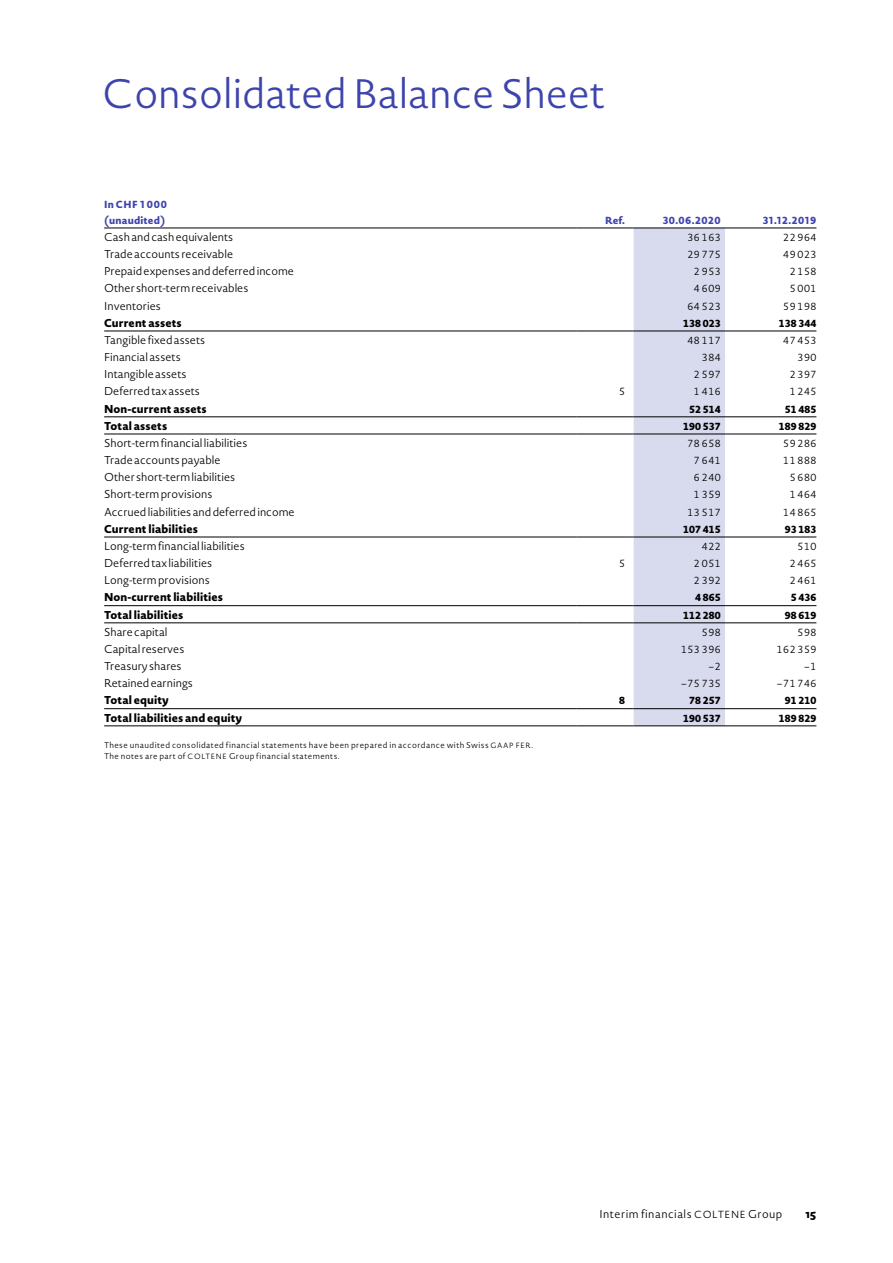
<style>
.page{position:relative;width:893px;height:1263px;background:#fff}
.page>*{position:absolute;margin:0;border:0;box-sizing:border-box;transform-origin:0 0}
.t1{font:300 40.5px "Novel Sans Pro";color:#3d44ac}
.t2{font:300 11.25px "Novel Sans Pro";color:#000}
.t3{font:800 11.25px "Novel Sans Pro";letter-spacing:.01em;color:#000}
.t4{font:300 11.25px "Novel Sans Pro";letter-spacing:.04em;color:#000}
.t5{font:300 10.2px "Novel Sans Pro";letter-spacing:.05em;color:#000}
.t6{font:800 10.2px "Novel Sans Pro";letter-spacing:.02em;color:#000}
.t7{font:800 10.2px/16px "Novel Sans Pro";letter-spacing:.02em;color:#3d44ac}
.t8{font:300 8.25px/10.5px "Novel Sans Pro";letter-spacing:.05em;color:#000}
.s1{font-size:7.5px}
.s2{font-size:10.2px}
</style>
<div class="page">
<div style="left:634px;top:229px;width:91px;height:497px;background:#d8daee"></div>
<hr style="left:104px;top:228px;width:472px;height:1px;background:#000">
<hr style="left:576px;top:228px;width:49px;height:1px;background:#000">
<hr style="left:634px;top:228px;width:91px;height:1px;background:#000">
<hr style="left:725px;top:228px;width:91px;height:1px;background:#000">
<hr style="left:104px;top:331px;width:472px;height:1px;background:#000">
<hr style="left:576px;top:331px;width:49px;height:1px;background:#000">
<hr style="left:634px;top:331px;width:91px;height:1px;background:#000">
<hr style="left:725px;top:331px;width:91px;height:1px;background:#000">
<hr style="left:104px;top:417px;width:472px;height:1px;background:#000">
<hr style="left:576px;top:417px;width:49px;height:1px;background:#000">
<hr style="left:634px;top:417px;width:91px;height:1px;background:#000">
<hr style="left:725px;top:417px;width:91px;height:1px;background:#000">
<hr style="left:104px;top:434px;width:472px;height:1px;background:#000">
<hr style="left:576px;top:434px;width:49px;height:1px;background:#000">
<hr style="left:634px;top:434px;width:91px;height:1px;background:#000">
<hr style="left:725px;top:434px;width:91px;height:1px;background:#000">
<hr style="left:104px;top:537px;width:472px;height:1px;background:#000">
<hr style="left:576px;top:537px;width:49px;height:1px;background:#000">
<hr style="left:634px;top:537px;width:91px;height:1px;background:#000">
<hr style="left:725px;top:537px;width:91px;height:1px;background:#000">
<hr style="left:104px;top:605px;width:472px;height:1px;background:#000">
<hr style="left:576px;top:605px;width:49px;height:1px;background:#000">
<hr style="left:634px;top:605px;width:91px;height:1px;background:#000">
<hr style="left:725px;top:605px;width:91px;height:1px;background:#000">
<hr style="left:104px;top:623px;width:472px;height:1px;background:#000">
<hr style="left:576px;top:623px;width:49px;height:1px;background:#000">
<hr style="left:634px;top:623px;width:91px;height:1px;background:#000">
<hr style="left:725px;top:623px;width:91px;height:1px;background:#000">
<hr style="left:104px;top:708px;width:472px;height:1px;background:#000">
<hr style="left:576px;top:708px;width:49px;height:1px;background:#000">
<hr style="left:634px;top:708px;width:91px;height:1px;background:#000">
<hr style="left:725px;top:708px;width:91px;height:1px;background:#000">
<hr style="left:104px;top:726px;width:472px;height:1px;background:#000">
<hr style="left:576px;top:726px;width:49px;height:1px;background:#000">
<hr style="left:634px;top:726px;width:91px;height:1px;background:#000">
<hr style="left:725px;top:726px;width:91px;height:1px;background:#000">
<h1 class="t1" style="left:102px;top:65px;width:504px">Consolidated Balance Sheet</h1>
<p class="t7" style="left:104px;top:196px;width:64px">In CHF 1 000 (unaudited)</p>
<p class="t7" style="left:605px;top:212px;width:21px">Ref.</p>
<p class="t7" style="left:663px;top:212px;width:60px">30.06.2020</p>
<p class="t7" style="left:763px;top:212px;width:55px">31.12.2019</p>
<p class="t2" style="left:104px;top:229px;width:131px">Cash and cash equivalents</p>
<p class="t5" style="left:687px;top:230px;width:35px">36 163</p>
<p class="t5" style="left:783px;top:230px;width:35px">22 964</p>
<p class="t2" style="left:104px;top:246px;width:131px">Trade accounts receivable</p>
<p class="t5" style="left:687px;top:247px;width:35px">29 775</p>
<p class="t5" style="left:783px;top:247px;width:35px">49 023</p>
<p class="t2" style="left:104px;top:263px;width:191px">Prepaid expenses and deferred income</p>
<p class="t5" style="left:694px;top:264px;width:28px">2 953</p>
<p class="t5" style="left:790px;top:264px;width:28px">2 158</p>
<p class="t2" style="left:104px;top:280px;width:146px">Other short-term receivables</p>
<p class="t5" style="left:694px;top:281px;width:28px">4 609</p>
<p class="t5" style="left:790px;top:281px;width:28px">5 001</p>
<p class="t2" style="left:104px;top:298px;width:58px">Inventories</p>
<p class="t5" style="left:687px;top:299px;width:35px">64 523</p>
<p class="t5" style="left:783px;top:299px;width:35px">59 198</p>
<p class="t3" style="left:104px;top:314px;width:79px">Current assets</p>
<p class="t6" style="left:683px;top:315px;width:39px">138 023</p>
<p class="t6" style="left:779px;top:315px;width:39px">138 344</p>
<p class="t2" style="left:104px;top:332px;width:103px">Tangible fixed assets</p>
<p class="t5" style="left:687px;top:333px;width:35px">48 117</p>
<p class="t5" style="left:783px;top:333px;width:35px">47 453</p>
<p class="t2" style="left:104px;top:349px;width:78px">Financial assets</p>
<p class="t5" style="left:702px;top:350px;width:20px">384</p>
<p class="t5" style="left:797px;top:350px;width:20px">390</p>
<p class="t2" style="left:104px;top:366px;width:84px">Intangible assets</p>
<p class="t5" style="left:694px;top:367px;width:28px">2 597</p>
<p class="t5" style="left:790px;top:367px;width:28px">2 397</p>
<p class="t2" style="left:104px;top:383px;width:97px">Deferred tax assets</p>
<p class="t5" style="left:619px;top:384px;width:7px">5</p>
<p class="t5" style="left:694px;top:384px;width:28px">1 416</p>
<p class="t5" style="left:790px;top:384px;width:28px">1 245</p>
<p class="t3" style="left:104px;top:400px;width:104px">Non-current assets</p>
<p class="t6" style="left:689px;top:401px;width:33px">52 514</p>
<p class="t6" style="left:785px;top:401px;width:33px">51 485</p>
<p class="t3" style="left:104px;top:417px;width:65px">Total assets</p>
<p class="t6" style="left:683px;top:418px;width:39px">190 537</p>
<p class="t6" style="left:779px;top:418px;width:39px">189 829</p>
<p class="t2" style="left:104px;top:435px;width:145px">Short-term financial liabilities</p>
<p class="t5" style="left:687px;top:436px;width:35px">78 658</p>
<p class="t5" style="left:783px;top:436px;width:35px">59 286</p>
<p class="t2" style="left:104px;top:452px;width:118px">Trade accounts payable</p>
<p class="t5" style="left:694px;top:453px;width:28px">7 641</p>
<p class="t5" style="left:783px;top:453px;width:35px">11 888</p>
<p class="t2" style="left:104px;top:469px;width:132px">Other short-term liabilities</p>
<p class="t5" style="left:694px;top:470px;width:28px">6 240</p>
<p class="t5" style="left:790px;top:470px;width:28px">5 680</p>
<p class="t2" style="left:104px;top:486px;width:110px">Short-term provisions</p>
<p class="t5" style="left:694px;top:487px;width:28px">1 359</p>
<p class="t5" style="left:790px;top:487px;width:28px">1 464</p>
<p class="t2" style="left:104px;top:504px;width:192px">Accrued liabilities and deferred income</p>
<p class="t5" style="left:687px;top:505px;width:35px">13 517</p>
<p class="t5" style="left:783px;top:505px;width:35px">14 865</p>
<p class="t3" style="left:104px;top:520px;width:95px">Current liabilities</p>
<p class="t6" style="left:683px;top:521px;width:39px">107 415</p>
<p class="t6" style="left:785px;top:521px;width:33px">93 183</p>
<p class="t2" style="left:104px;top:538px;width:142px">Long-term financial liabilities</p>
<p class="t5" style="left:702px;top:539px;width:20px">422</p>
<p class="t5" style="left:797px;top:539px;width:20px">510</p>
<p class="t2" style="left:104px;top:555px;width:110px">Deferred tax liabilities</p>
<p class="t5" style="left:619px;top:556px;width:7px">5</p>
<p class="t5" style="left:694px;top:556px;width:28px">2 051</p>
<p class="t5" style="left:790px;top:556px;width:28px">2 465</p>
<p class="t2" style="left:104px;top:572px;width:107px">Long-term provisions</p>
<p class="t5" style="left:694px;top:573px;width:28px">2 392</p>
<p class="t5" style="left:790px;top:573px;width:28px">2 461</p>
<p class="t3" style="left:104px;top:589px;width:120px">Non-current liabilities</p>
<p class="t6" style="left:695px;top:590px;width:27px">4 865</p>
<p class="t6" style="left:791px;top:590px;width:27px">5 436</p>
<p class="t3" style="left:104px;top:606px;width:81px">Total liabilities</p>
<p class="t6" style="left:683px;top:607px;width:39px">112 280</p>
<p class="t6" style="left:785px;top:607px;width:33px">98 619</p>
<p class="t2" style="left:104px;top:624px;width:65px">Share capital</p>
<p class="t5" style="left:702px;top:625px;width:20px">598</p>
<p class="t5" style="left:797px;top:625px;width:20px">598</p>
<p class="t2" style="left:104px;top:641px;width:82px">Capital reserves</p>
<p class="t5" style="left:681px;top:642px;width:41px">153 396</p>
<p class="t5" style="left:777px;top:642px;width:41px">162 359</p>
<p class="t2" style="left:104px;top:658px;width:79px">Treasury shares</p>
<p class="t5" style="left:709px;top:659px;width:14px">–2</p>
<p class="t5" style="left:804px;top:659px;width:13px">–1</p>
<p class="t2" style="left:104px;top:675px;width:90px">Retained earnings</p>
<p class="t5" style="left:681px;top:676px;width:41px">–75 735</p>
<p class="t5" style="left:777px;top:676px;width:41px">–71 746</p>
<p class="t3" style="left:104px;top:692px;width:66px">Total equity</p>
<p class="t6" style="left:619px;top:693px;width:7px">8</p>
<p class="t6" style="left:689px;top:693px;width:33px">78 257</p>
<p class="t6" style="left:785px;top:693px;width:33px">91 210</p>
<p class="t3" style="left:104px;top:709px;width:140px">Total liabilities and equity</p>
<p class="t6" style="left:683px;top:710px;width:39px">190 537</p>
<p class="t6" style="left:779px;top:710px;width:39px">189 829</p>
<p class="t8" style="left:104px;top:740px;width:431px">These unaudited consolidated financial statements have been prepared in accordance with Swiss <span class="s1">GAAP FER</span>.<br>The notes are part of <span class="s1">COLTENE</span> Group financial statements.</p>
<p class="t4" style="left:599px;top:1206px;width:184px">Interim financials <span class="s2">COLTENE</span> Group</p>
<p class="t3" style="left:805px;top:1205px;width:13px">15</p>
</div>
